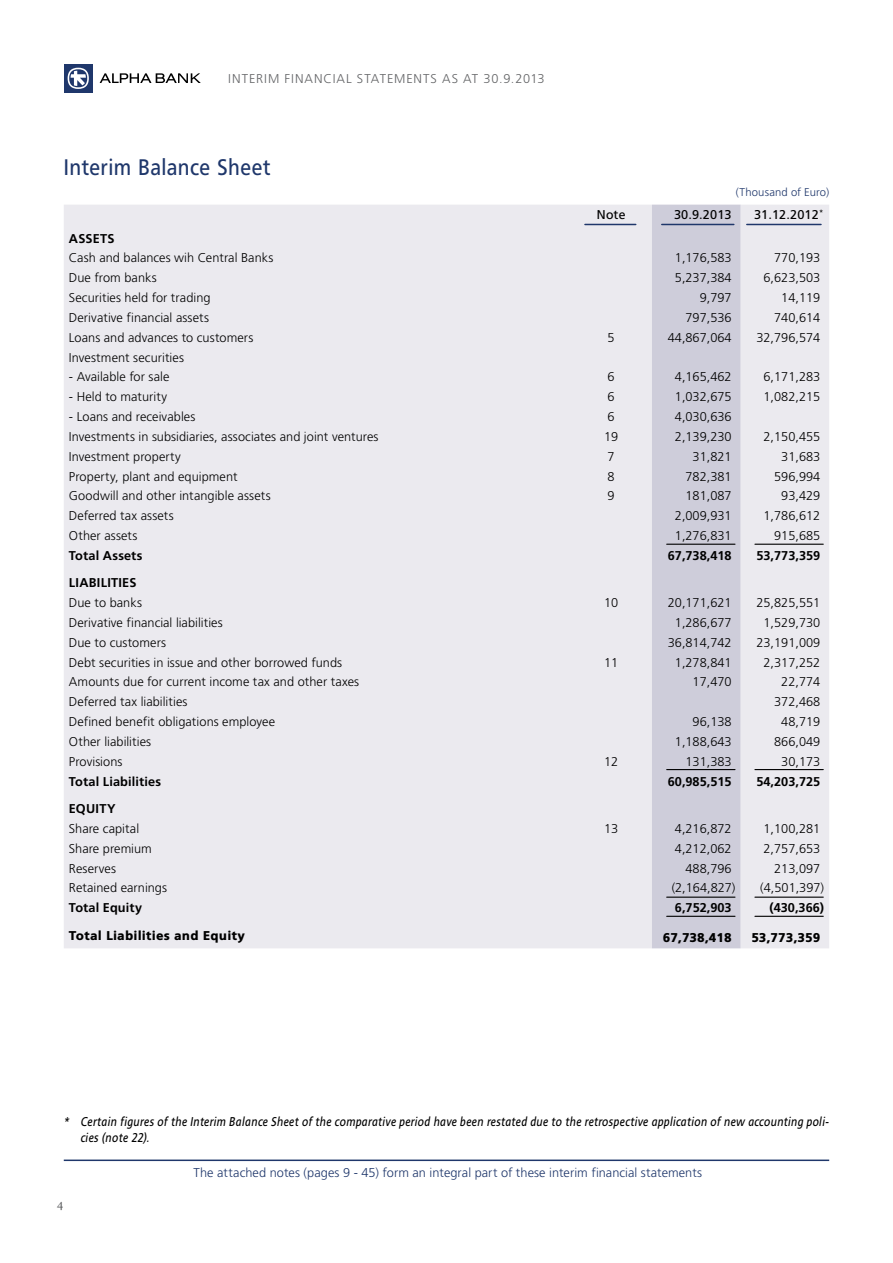
<style>
.page{position:relative;width:893px;height:1263px;background:#fff}
.page>*{position:absolute;margin:0;border:0;box-sizing:border-box;transform-origin:0 0}
.t1{font:22.5px "PF Catalog";letter-spacing:.02em;color:#1f376b;scale:.9 1}
.t2{font:13.5px "Minion Pro";color:#58595b}
.t3{font:300 12.75px "PF Catalog";color:#000}
.t4{font:italic 12.75px/15.8px "PF Catalog";letter-spacing:.035em;color:#000;scale:.85 1}
.t5{font:700 12.75px "PF Catalog";letter-spacing:.005em;color:#000}
.t6{font:300 12.75px "PF Catalog";letter-spacing:.005em;color:#1f376b}
.t7{font:900 12.75px "PF Catalog";letter-spacing:.005em;color:#000}
.t8{font:300 12.75px "PF Catalog";letter-spacing:.08em;color:#636466}
.t9{font:12.75px "PF Catalog";letter-spacing:.01em;color:#000}
.t10{font:300 11.25px "PF Catalog";letter-spacing:.015em;color:#1f376b}
</style>
<div class="page">
<div style="left:64px;top:64px;width:29px;height:29px;background:#1f376b"></div>
<svg style="left:68px;top:68px;width:21px;height:21px"></svg>
<svg style="left:69px;top:69px;width:18px;height:18px"></svg>
<svg style="left:71px;top:71px;width:15px;height:15px"></svg>
<svg style="left:100px;top:73px;width:101px;height:10px"></svg>
<div style="left:64px;top:205px;width:765px;height:743px;background:#ebeaef"></div>
<div style="left:652px;top:205px;width:89px;height:743px;background:#cecdda"></div>
<hr style="left:747px;top:224px;width:74px;height:1px;background:#1f376b">
<hr style="left:662px;top:224px;width:72px;height:1px;background:#1f376b">
<hr style="left:585px;top:224px;width:51px;height:1px;background:#1f376b">
<hr style="left:667px;top:769px;width:68px;height:1px;background:#000">
<hr style="left:755px;top:769px;width:68px;height:1px;background:#000">
<hr style="left:667px;top:896px;width:68px;height:2px;background:#000">
<hr style="left:755px;top:896px;width:68px;height:2px;background:#000">
<hr style="left:667px;top:916px;width:68px;height:1px;background:#000">
<hr style="left:755px;top:916px;width:68px;height:1px;background:#000">
<hr style="left:64px;top:1159px;width:765px;height:2px;background:#1f376b">
<hr style="left:667px;top:544px;width:68px;height:1px;background:#000">
<hr style="left:755px;top:544px;width:68px;height:1px;background:#000">
<p class="t8" style="left:228px;top:71px;width:318px">INTERIM FINANCIAL STATEMENTS AS AT 30.9.2013</p>
<h1 class="t1" style="left:64px;top:154px;width:231px">Interim Balance Sheet</h1>
<p class="t10" style="left:736px;top:186px;width:95px">(Thousand of Euro)</p>
<p class="t9" style="left:597px;top:208px;width:30px">Note</p>
<p class="t9" style="left:674px;top:208px;width:59px">30.9.2013</p>
<p class="t9" style="left:754px;top:208px;width:71px">31.12.2012<sup>*</sup></p>
<p class="t5" style="left:69px;top:231px;width:47px">ASSETS</p>
<p class="t3" style="left:69px;top:251px;width:206px">Cash and balances wih Central Banks</p>
<p class="t3" style="left:675px;top:251px;width:58px">1,176,583</p>
<p class="t3" style="left:774px;top:251px;width:48px">770,193</p>
<p class="t3" style="left:69px;top:271px;width:90px">Due from banks</p>
<p class="t3" style="left:675px;top:271px;width:58px">5,237,384</p>
<p class="t3" style="left:763px;top:271px;width:58px">6,623,503</p>
<p class="t3" style="left:69px;top:290px;width:143px">Securities held for trading</p>
<p class="t3" style="left:700px;top:290px;width:33px">9,797</p>
<p class="t3" style="left:781px;top:290px;width:40px">14,119</p>
<p class="t3" style="left:69px;top:310px;width:142px">Derivative financial assets</p>
<p class="t3" style="left:686px;top:310px;width:48px">797,536</p>
<p class="t3" style="left:774px;top:310px;width:48px">740,614</p>
<p class="t3" style="left:69px;top:330px;width:186px">Loans and advances to customers</p>
<p class="t3" style="left:608px;top:330px;width:9px">5</p>
<p class="t3" style="left:668px;top:330px;width:65px">44,867,064</p>
<p class="t3" style="left:756px;top:330px;width:65px">32,796,574</p>
<p class="t3" style="left:69px;top:350px;width:117px">Investment securities</p>
<p class="t3" style="left:69px;top:370px;width:102px">- Available for sale</p>
<p class="t3" style="left:608px;top:370px;width:9px">6</p>
<p class="t3" style="left:675px;top:370px;width:58px">4,165,462</p>
<p class="t3" style="left:763px;top:370px;width:58px">6,171,283</p>
<p class="t3" style="left:69px;top:390px;width:100px">- Held to maturity</p>
<p class="t3" style="left:608px;top:390px;width:9px">6</p>
<p class="t3" style="left:675px;top:390px;width:58px">1,032,675</p>
<p class="t3" style="left:763px;top:390px;width:58px">1,082,215</p>
<p class="t3" style="left:69px;top:409px;width:128px">- Loans and receivables</p>
<p class="t3" style="left:608px;top:409px;width:9px">6</p>
<p class="t3" style="left:675px;top:409px;width:58px">4,030,636</p>
<p class="t3" style="left:69px;top:429px;width:311px">Investments in subsidiaries, associates and joint ventures</p>
<p class="t3" style="left:604px;top:429px;width:16px">19</p>
<p class="t3" style="left:675px;top:429px;width:58px">2,139,230</p>
<p class="t3" style="left:763px;top:429px;width:58px">2,150,455</p>
<p class="t3" style="left:69px;top:449px;width:113px">Investment property</p>
<p class="t3" style="left:608px;top:449px;width:9px">7</p>
<p class="t3" style="left:693px;top:449px;width:40px">31,821</p>
<p class="t3" style="left:781px;top:449px;width:40px">31,683</p>
<p class="t3" style="left:69px;top:469px;width:170px">Property, plant and equipment</p>
<p class="t3" style="left:608px;top:469px;width:9px">8</p>
<p class="t3" style="left:686px;top:469px;width:48px">782,381</p>
<p class="t3" style="left:774px;top:469px;width:48px">596,994</p>
<p class="t3" style="left:69px;top:489px;width:203px">Goodwill and other intangible assets</p>
<p class="t3" style="left:608px;top:489px;width:9px">9</p>
<p class="t3" style="left:686px;top:489px;width:48px">181,087</p>
<p class="t3" style="left:781px;top:489px;width:40px">93,429</p>
<p class="t3" style="left:69px;top:509px;width:106px">Deferred tax assets</p>
<p class="t3" style="left:675px;top:509px;width:58px">2,009,931</p>
<p class="t3" style="left:763px;top:509px;width:58px">1,786,612</p>
<p class="t3" style="left:69px;top:528px;width:70px">Other assets</p>
<p class="t3" style="left:675px;top:528px;width:58px">1,276,831</p>
<p class="t3" style="left:774px;top:528px;width:48px">915,685</p>
<p class="t5" style="left:69px;top:548px;width:75px">Total Assets</p>
<p class="t5" style="left:668px;top:548px;width:65px">67,738,418</p>
<p class="t5" style="left:756px;top:548px;width:65px">53,773,359</p>
<p class="t5" style="left:69px;top:575px;width:69px">LIABILITIES</p>
<p class="t3" style="left:69px;top:595px;width:75px">Due to banks</p>
<p class="t3" style="left:604px;top:595px;width:16px">10</p>
<p class="t3" style="left:668px;top:595px;width:65px">20,171,621</p>
<p class="t3" style="left:756px;top:595px;width:65px">25,825,551</p>
<p class="t3" style="left:69px;top:615px;width:155px">Derivative financial liabilities</p>
<p class="t3" style="left:675px;top:615px;width:58px">1,286,677</p>
<p class="t3" style="left:763px;top:615px;width:58px">1,529,730</p>
<p class="t3" style="left:69px;top:635px;width:99px">Due to customers</p>
<p class="t3" style="left:668px;top:635px;width:65px">36,814,742</p>
<p class="t3" style="left:756px;top:635px;width:65px">23,191,009</p>
<p class="t3" style="left:69px;top:655px;width:275px">Debt securities in issue and other borrowed funds</p>
<p class="t3" style="left:604px;top:655px;width:16px">11</p>
<p class="t3" style="left:675px;top:655px;width:58px">1,278,841</p>
<p class="t3" style="left:763px;top:655px;width:58px">2,317,252</p>
<p class="t3" style="left:69px;top:675px;width:292px">Amounts due for current income tax and other taxes</p>
<p class="t3" style="left:693px;top:675px;width:40px">17,470</p>
<p class="t3" style="left:781px;top:675px;width:40px">22,774</p>
<p class="t3" style="left:69px;top:695px;width:120px">Deferred tax liabilities</p>
<p class="t3" style="left:774px;top:695px;width:48px">372,468</p>
<p class="t3" style="left:69px;top:714px;width:208px">Defined benefit obligations employee</p>
<p class="t3" style="left:693px;top:714px;width:40px">96,138</p>
<p class="t3" style="left:781px;top:714px;width:40px">48,719</p>
<p class="t3" style="left:69px;top:734px;width:84px">Other liabilities</p>
<p class="t3" style="left:675px;top:734px;width:58px">1,188,643</p>
<p class="t3" style="left:774px;top:734px;width:48px">866,049</p>
<p class="t3" style="left:69px;top:754px;width:55px">Provisions</p>
<p class="t3" style="left:604px;top:754px;width:16px">12</p>
<p class="t3" style="left:686px;top:754px;width:48px">131,383</p>
<p class="t3" style="left:781px;top:754px;width:40px">30,173</p>
<p class="t5" style="left:69px;top:774px;width:94px">Total Liabilities</p>
<p class="t5" style="left:668px;top:774px;width:65px">60,985,515</p>
<p class="t5" style="left:756px;top:774px;width:65px">54,203,725</p>
<p class="t5" style="left:69px;top:801px;width:48px">EQUITY</p>
<p class="t3" style="left:69px;top:821px;width:72px">Share capital</p>
<p class="t3" style="left:604px;top:821px;width:16px">13</p>
<p class="t3" style="left:675px;top:821px;width:58px">4,216,872</p>
<p class="t3" style="left:763px;top:821px;width:58px">1,100,281</p>
<p class="t3" style="left:69px;top:841px;width:84px">Share premium</p>
<p class="t3" style="left:675px;top:841px;width:58px">4,212,062</p>
<p class="t3" style="left:763px;top:841px;width:58px">2,757,653</p>
<p class="t3" style="left:69px;top:861px;width:49px">Reserves</p>
<p class="t3" style="left:686px;top:861px;width:48px">488,796</p>
<p class="t3" style="left:774px;top:861px;width:48px">213,097</p>
<p class="t3" style="left:69px;top:881px;width:100px">Retained earnings</p>
<p class="t3" style="left:672px;top:881px;width:65px">(2,164,827)</p>
<p class="t3" style="left:760px;top:881px;width:65px">(4,501,397)</p>
<p class="t5" style="left:69px;top:900px;width:75px">Total Equity</p>
<p class="t5" style="left:675px;top:900px;width:58px">6,752,903</p>
<p class="t5" style="left:769px;top:900px;width:56px">(430,366)</p>
<p class="t7" style="left:69px;top:928px;width:178px">Total Liabilities and Equity</p>
<p class="t7" style="left:663px;top:930px;width:70px">67,738,418</p>
<p class="t7" style="left:751px;top:930px;width:70px">53,773,359</p>
<p class="t4" style="left:81px;top:1114px;width:882px;text-indent:-17px">* Certain figures of the Interim Balance Sheet of the comparative period have been restated due to the retrospective application of new accounting poli&shy;cies (note 22).</p>
<p class="t2" style="left:57px;top:1194px;width:8px">4</p>
<p class="t6" style="left:194px;top:1166px;width:510px">The attached notes (pages 9 - 45) form an integral part of these interim financial statements</p>
</div>
